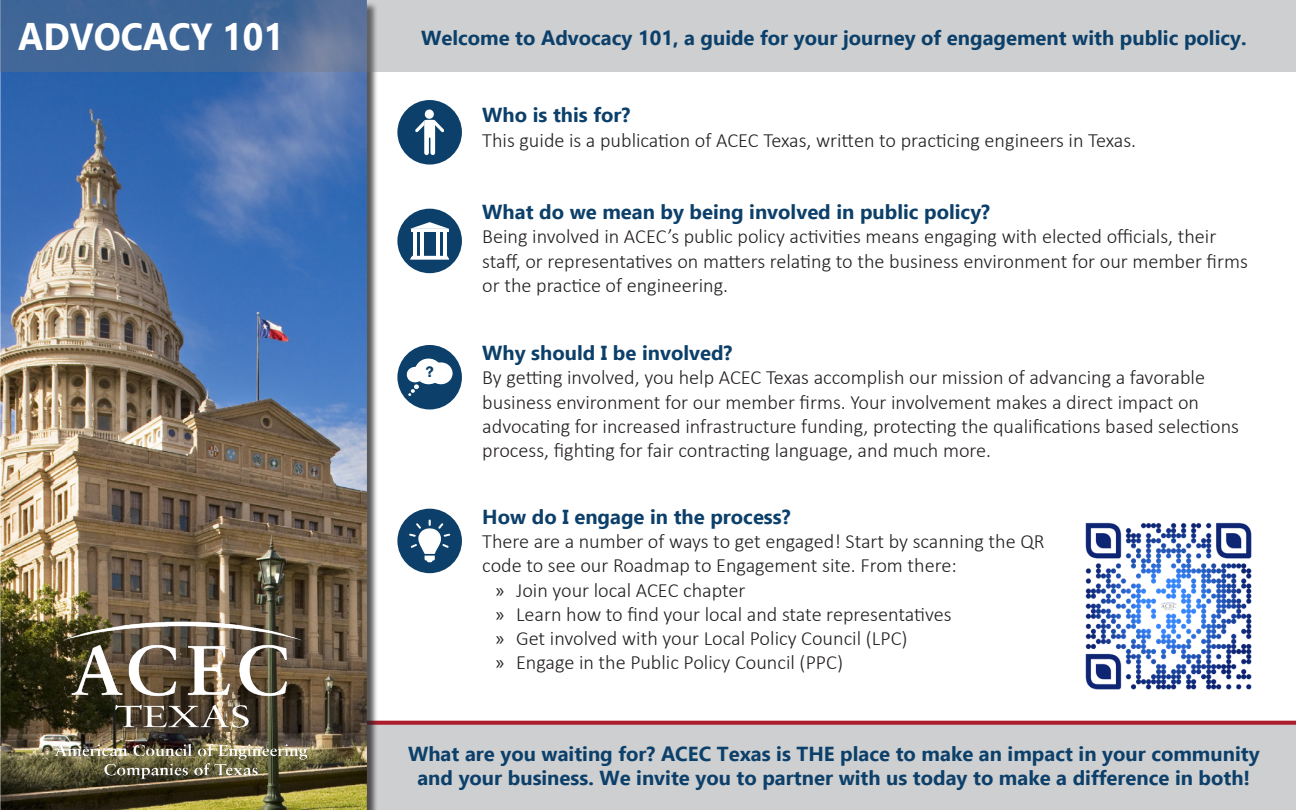
<style>
.page{position:relative;width:1296px;height:810px;background:#fff}
.page>*{position:absolute;margin:0;border:0;box-sizing:border-box;transform-origin:0 0}
.t1{font:700 37.57px "Ebrima";color:#fff;scale:.95 1}
.t2{font:300 20.25px/24.3px "Calibri";color:#231f20}
.t3{font:700 20.25px/24.3px "Ebrima";color:#0c406a;text-align:center}
.t4{font:600 15.53px "Franklin Gothic";color:#0c406a}
.s1{font-family:"Myriad Pro";font-weight:400}
</style>
<div class="page">
<div style="left:397px;top:100px;width:65px;height:65px;background:#0c406a;border-radius:50%"></div>
<div style="left:425px;top:110px;width:9px;height:9px;background:#fff;border-radius:50%"></div>
<svg style="left:415px;top:120px;width:29px;height:35px"></svg>
<div style="left:397px;top:209px;width:65px;height:64px;background:#0c406a;border-radius:50%"></div>
<svg style="left:410px;top:256px;width:39px;height:4px"></svg>
<svg style="left:410px;top:222px;width:39px;height:7px"></svg>
<hr style="left:411px;top:229px;width:37px;height:2px;background:#fff">
<hr style="left:413px;top:231px;width:4px;height:25px;background:#fff">
<hr style="left:420px;top:231px;width:4px;height:25px;background:#fff">
<hr style="left:436px;top:231px;width:3px;height:25px;background:#fff">
<hr style="left:443px;top:231px;width:4px;height:25px;background:#fff">
<div style="left:397px;top:345px;width:65px;height:65px;background:#0c406a;border-radius:50%"></div>
<svg style="left:406px;top:358px;width:47px;height:38px"></svg>
<div style="left:397px;top:509px;width:65px;height:64px;background:#0c406a;border-radius:50%"></div>
<svg style="left:409px;top:520px;width:41px;height:42px"></svg>
<div style="left:366px;top:723px;width:930px;height:87px;background:#cecfd0"></div>
<svg style="left:378px;top:721px;width:918px;height:4px;background:#ad2a37"></svg>
<img style="left:1085px;top:522px;width:167px;height:168px">
<div style="left:1px;top:1px;width:377px;height:809px;background:#231f20;opacity:.75"></div>
<img style="left:0;top:71px;width:366px;height:739px">
<svg style="left:0;top:0;width:1296px;height:71px;background:#a7b1bf"></svg>
<img style="left:52px;top:612px;width:263px;height:169px">
<p class="t1" style="left:18px;top:7px;width:281px">ADVOCACY 101</p>
<p class="t3" style="left:421px;top:25px;width:827px">Welcome to Advocacy 101, a guide for your journey of engagement with public policy.</p>
<p class="t3" style="left:482px;top:102px;width:150px">Who is this for?</p>
<p class="t2" style="left:482px;top:128px;width:655px">This guide is a publication of ACEC Texas, written to practicing engineers in Texas.</p>
<p class="t4" style="left:426px;top:362px;width:9px">?</p>
<p class="t3" style="left:482px;top:199px;width:509px">What do we mean by being involved in public policy?</p>
<p class="t2" style="left:482px;top:224px;width:767px">Being involved in ACEC’s public policy activities means engaging with elected officials, their staff, or representatives on matters relating to the business environment for our member firms or the practice of engineering.</p>
<p class="t3" style="left:482px;top:340px;width:252px">Why should I be involved?</p>
<p class="t2" style="left:482px;top:365px;width:758px">By getting involved, you help ACEC Texas accomplish our mission of advancing a favorable business environment for our member firms. Your involvement makes a direct impact on advocating for increased infrastructure funding, protecting the qualifications based selections process, fighting for fair contracting language, and much more.</p>
<p class="t3" style="left:482px;top:503px;width:310px">How do I engage in the process?</p>
<p class="t2" style="left:482px;top:529px;width:564px">There are a number of ways to get engaged! Start by scanning the QR code to see our Roadmap to Engagement site. From there:</p>
<p class="t2" style="left:496px;top:578px;width:251px"><span class="s1">»</span> Join your local ACEC chapter</p>
<p class="t2" style="left:496px;top:602px;width:457px"><span class="s1">»</span> Learn how to find your local and state representatives</p>
<p class="t2" style="left:496px;top:626px;width:413px"><span class="s1">»</span> Get involved with your Local Policy Council (LPC)</p>
<p class="t2" style="left:496px;top:650px;width:349px"><span class="s1">»</span> Engage in the Public Policy Council (PPC)</p>
<p class="t3" style="left:408px;top:740px;width:853px">What are you waiting for? ACEC Texas is THE place to make an impact in your community and your business. We invite you to partner with us today to make a difference in both!</p>
</div>
